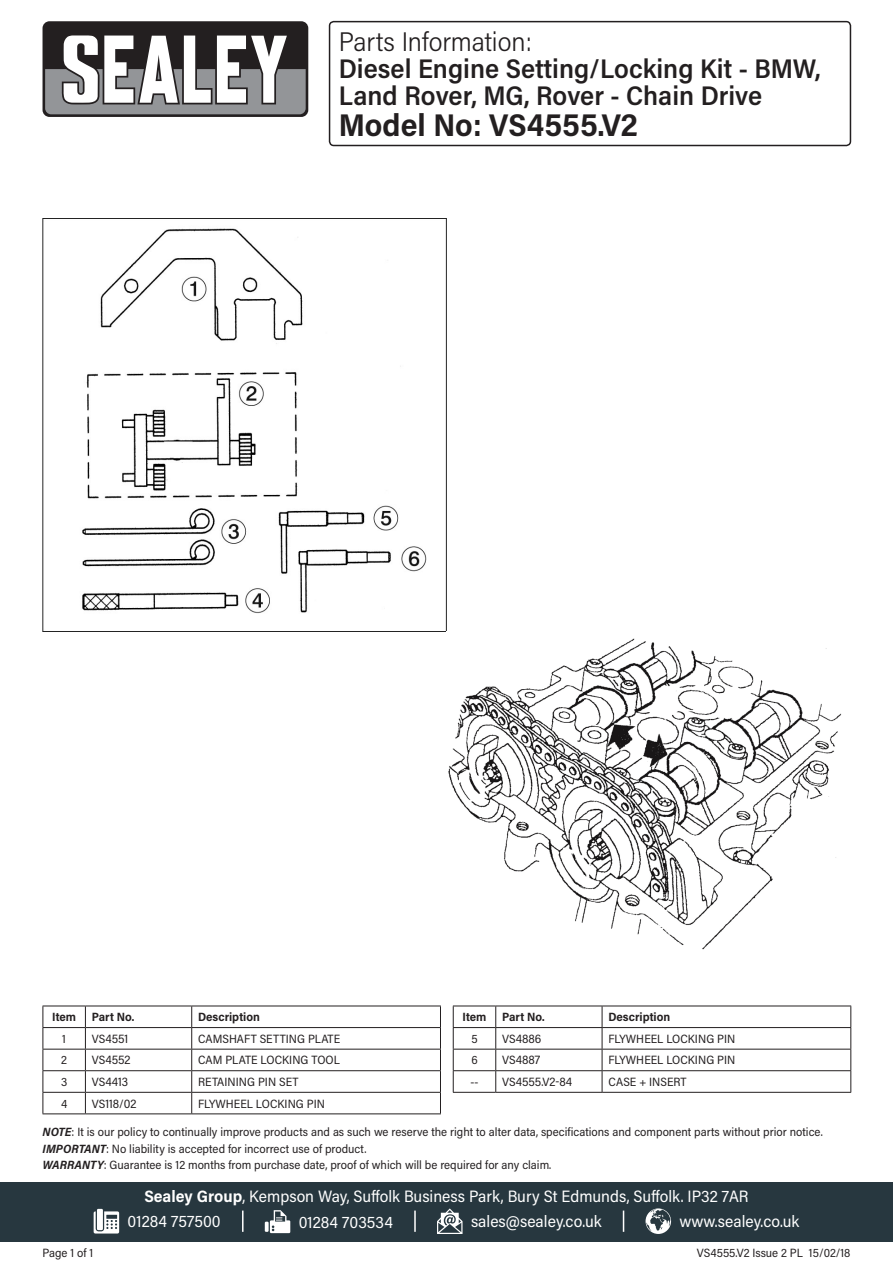
<style>
.page{position:relative;width:893px;height:1263px;background:#fff}
.page>*{position:absolute;margin:0;border:0;box-sizing:border-box;transform-origin:0 0}
.Model_Number{font:700 31.5px "Acumin Pro Semi Cond";color:#231f20}
.Product_Description{font:600 27px/27px "Acumin Pro Semi Cond";color:#231f20}
.Parts_Information{font:300 27px "Acumin Pro Semi Cond";color:#231f20}
.Address{font:16.5px "Acumin Pro Semi Cond";color:#fff}
.Contact_Info{font:16.5px "Acumin Pro Semi Cond";color:#fff}
.Disclaimer{font:12px "Acumin Pro Semi Cond";color:#231f20}
.Table_Body{font:12px "Acumin Pro Semi Cond";color:#231f20}
.Part_No__Body{font:12px "Acumin Pro Semi Cond";color:#231f20}
.Part_Description_HDR{font:700 12px "Acumin Pro Semi Cond";color:#231f20}
.Document_Info{font:12px "Acumin Pro Semi Cond";color:#231f20}
.Item_HDR{font:700 12px "Acumin Pro Semi Cond";letter-spacing:-.005em;color:#231f20}
.Item_Body{font:12px "Acumin Pro Semi Cond";color:#231f20}
.s1{font-weight:700;font-style:italic}
.s2{font-weight:700}
</style>
<div class="page">
<div style="left:43px;top:21px;width:265px;height:96px;background:#231f20;border-radius:7px"></div>
<svg style="left:45px;top:35px;width:261px;height:79px"></svg>
<div style="left:0;top:1182px;width:893px;height:60px;background:#27373f"></div>
<svg style="left:94px;top:1211px;width:25px;height:22px"></svg>
<div style="left:97px;top:1209px;width:6px;height:21px;background:#fff"></div>
<svg style="left:265px;top:1222px;width:4px;height:10px"></svg>
<svg style="left:270px;top:1210px;width:20px;height:23px"></svg>
<svg style="left:437px;top:1208px;width:25px;height:26px"></svg>
<svg style="left:645px;top:1208px;width:26px;height:26px"></svg>
<hr style="left:242px;top:1210px;width:2px;height:22px;background:#fff">
<svg style="left:623px;top:1210px;width:1px;height:22px"></svg>
<hr style="left:414px;top:1210px;width:2px;height:22px;background:#fff">
<div style="left:329px;top:21px;width:522px;height:125px;border:2px solid #231f20;border-radius:4px"></div>
<hr style="left:43px;top:1005px;width:42px;height:1px;background:#231f20">
<hr style="left:85px;top:1005px;width:107px;height:1px;background:#231f20">
<hr style="left:192px;top:1005px;width:249px;height:1px;background:#231f20">
<hr style="left:43px;top:1027px;width:42px;height:1px;background:#231f20">
<hr style="left:85px;top:1027px;width:107px;height:1px;background:#231f20">
<hr style="left:192px;top:1027px;width:249px;height:1px;background:#231f20">
<hr style="left:43px;top:1049px;width:42px;height:1px;background:#231f20">
<hr style="left:85px;top:1049px;width:107px;height:1px;background:#231f20">
<hr style="left:192px;top:1049px;width:249px;height:1px;background:#231f20">
<hr style="left:43px;top:1070px;width:42px;height:1px;background:#231f20">
<hr style="left:85px;top:1070px;width:107px;height:1px;background:#231f20">
<hr style="left:192px;top:1070px;width:249px;height:1px;background:#231f20">
<hr style="left:43px;top:1092px;width:42px;height:1px;background:#231f20">
<svg style="left:43px;top:1006px;width:1px;height:107px"></svg>
<hr style="left:85px;top:1092px;width:107px;height:1px;background:#231f20">
<svg style="left:85px;top:1006px;width:1px;height:107px"></svg>
<hr style="left:192px;top:1092px;width:249px;height:1px;background:#231f20">
<svg style="left:191px;top:1006px;width:1px;height:107px"></svg>
<svg style="left:440px;top:1006px;width:1px;height:107px"></svg>
<hr style="left:43px;top:1113px;width:42px;height:1px;background:#231f20">
<hr style="left:85px;top:1113px;width:107px;height:1px;background:#231f20">
<hr style="left:192px;top:1113px;width:249px;height:1px;background:#231f20">
<hr style="left:453px;top:1005px;width:43px;height:1px;background:#231f20">
<hr style="left:496px;top:1005px;width:106px;height:1px;background:#231f20">
<hr style="left:602px;top:1005px;width:249px;height:1px;background:#231f20">
<hr style="left:453px;top:1027px;width:43px;height:1px;background:#231f20">
<hr style="left:496px;top:1027px;width:106px;height:1px;background:#231f20">
<hr style="left:602px;top:1027px;width:249px;height:1px;background:#231f20">
<hr style="left:453px;top:1049px;width:43px;height:1px;background:#231f20">
<hr style="left:496px;top:1049px;width:106px;height:1px;background:#231f20">
<hr style="left:602px;top:1049px;width:249px;height:1px;background:#231f20">
<hr style="left:453px;top:1070px;width:43px;height:1px;background:#231f20">
<svg style="left:453px;top:1006px;width:1px;height:86px"></svg>
<hr style="left:496px;top:1070px;width:106px;height:1px;background:#231f20">
<svg style="left:495px;top:1006px;width:1px;height:86px"></svg>
<hr style="left:602px;top:1070px;width:249px;height:1px;background:#231f20">
<svg style="left:602px;top:1006px;width:1px;height:86px"></svg>
<svg style="left:850px;top:1006px;width:1px;height:86px"></svg>
<hr style="left:453px;top:1092px;width:43px;height:1px;background:#231f20">
<hr style="left:496px;top:1092px;width:106px;height:1px;background:#231f20">
<hr style="left:602px;top:1092px;width:249px;height:1px;background:#231f20">
<img style="left:43px;top:219px;width:403px;height:412px">
<img style="left:448px;top:638px;width:394px;height:312px">
<p class="Parts_Information" style="left:339px;top:23px;width:195px">Parts Information:</p>
<p class="Product_Description" style="left:339px;top:54px;width:483px">Diesel Engine Setting/Locking Kit - BMW,<br>Land Rover, MG, Rover - Chain Drive</p>
<p class="Model_Number" style="left:339px;top:103px;width:300px">Model No: VS4555.V2</p>
<p class="Item_HDR" style="left:52px;top:1008px;width:25px">Item</p>
<p class="Part_Description_HDR" style="left:92px;top:1008px;width:44px">Part No.</p>
<p class="Part_Description_HDR" style="left:198px;top:1008px;width:63px">Description</p>
<p class="Item_Body" style="left:62px;top:1030px;width:5px">1</p>
<p class="Part_No__Body" style="left:92px;top:1030px;width:38px">VS4551</p>
<p class="Table_Body" style="left:198px;top:1030px;width:144px">CAMSHAFT SETTING PLATE</p>
<p class="Item_Body" style="left:61px;top:1052px;width:7px">2</p>
<p class="Part_No__Body" style="left:92px;top:1052px;width:40px">VS4552</p>
<p class="Table_Body" style="left:198px;top:1052px;width:143px">CAM PLATE LOCKING TOOL</p>
<p class="Item_Body" style="left:61px;top:1073px;width:8px">3</p>
<p class="Part_No__Body" style="left:92px;top:1073px;width:38px">VS4413</p>
<p class="Table_Body" style="left:198px;top:1073px;width:102px">RETAINING PIN SET</p>
<p class="Item_Body" style="left:61px;top:1095px;width:8px">4</p>
<p class="Part_No__Body" style="left:92px;top:1095px;width:46px">VS118/02</p>
<p class="Table_Body" style="left:198px;top:1095px;width:128px">FLYWHEEL LOCKING PIN</p>
<p class="Item_HDR" style="left:463px;top:1008px;width:25px">Item</p>
<p class="Part_Description_HDR" style="left:502px;top:1008px;width:44px">Part No.</p>
<p class="Part_Description_HDR" style="left:608px;top:1008px;width:63px">Description</p>
<p class="Item_Body" style="left:471px;top:1030px;width:8px">5</p>
<p class="Part_No__Body" style="left:502px;top:1030px;width:41px">VS4886</p>
<p class="Table_Body" style="left:608px;top:1030px;width:128px">FLYWHEEL LOCKING PIN</p>
<p class="Item_Body" style="left:471px;top:1052px;width:8px">6</p>
<p class="Part_No__Body" style="left:502px;top:1052px;width:40px">VS4887</p>
<p class="Table_Body" style="left:608px;top:1052px;width:128px">FLYWHEEL LOCKING PIN</p>
<p class="Item_Body" style="left:470px;top:1073px;width:9px">--</p>
<p class="Part_No__Body" style="left:502px;top:1073px;width:72px">VS4555.V2-84</p>
<p class="Table_Body" style="left:608px;top:1073px;width:80px">CASE + INSERT</p>
<p class="Disclaimer" style="left:43px;top:1124px;width:782px"><span class="s1">NOTE</span>: It is our policy to continually improve products and as such we reserve the right to alter data, specifications and component parts without prior notice.</p>
<p class="Disclaimer" style="left:43px;top:1140px;width:326px"><span class="s1">IMPORTANT</span>: No liability is accepted for incorrect use of product.</p>
<p class="Disclaimer" style="left:43px;top:1157px;width:510px"><span class="s1">WARRANTY</span>: Guarantee is 12 months from purchase date, proof of which will be required for any claim.</p>
<p class="Document_Info" style="left:43px;top:1244px;width:52px">Page 1 of 1</p>
<p class="Address" style="left:144px;top:1185px;width:606px"><span class="s2">Sealey Group</span>, Kempson Way, Suffolk Business Park, Bury St Edmunds, Suffolk. IP32 7AR</p>
<p class="Contact_Info" style="left:128px;top:1210px;width:95px">01284 757500</p>
<p class="Contact_Info" style="left:299px;top:1210px;width:96px">01284 703534</p>
<p class="Contact_Info" style="left:471px;top:1210px;width:132px">sales@sealey.co.uk</p>
<p class="Contact_Info" style="left:680px;top:1210px;width:121px">www.sealey.co.uk</p>
<p class="Document_Info" style="left:697px;top:1244px;width:155px">VS4555.V2 Issue 2 PL 15/02/18</p>
</div>
